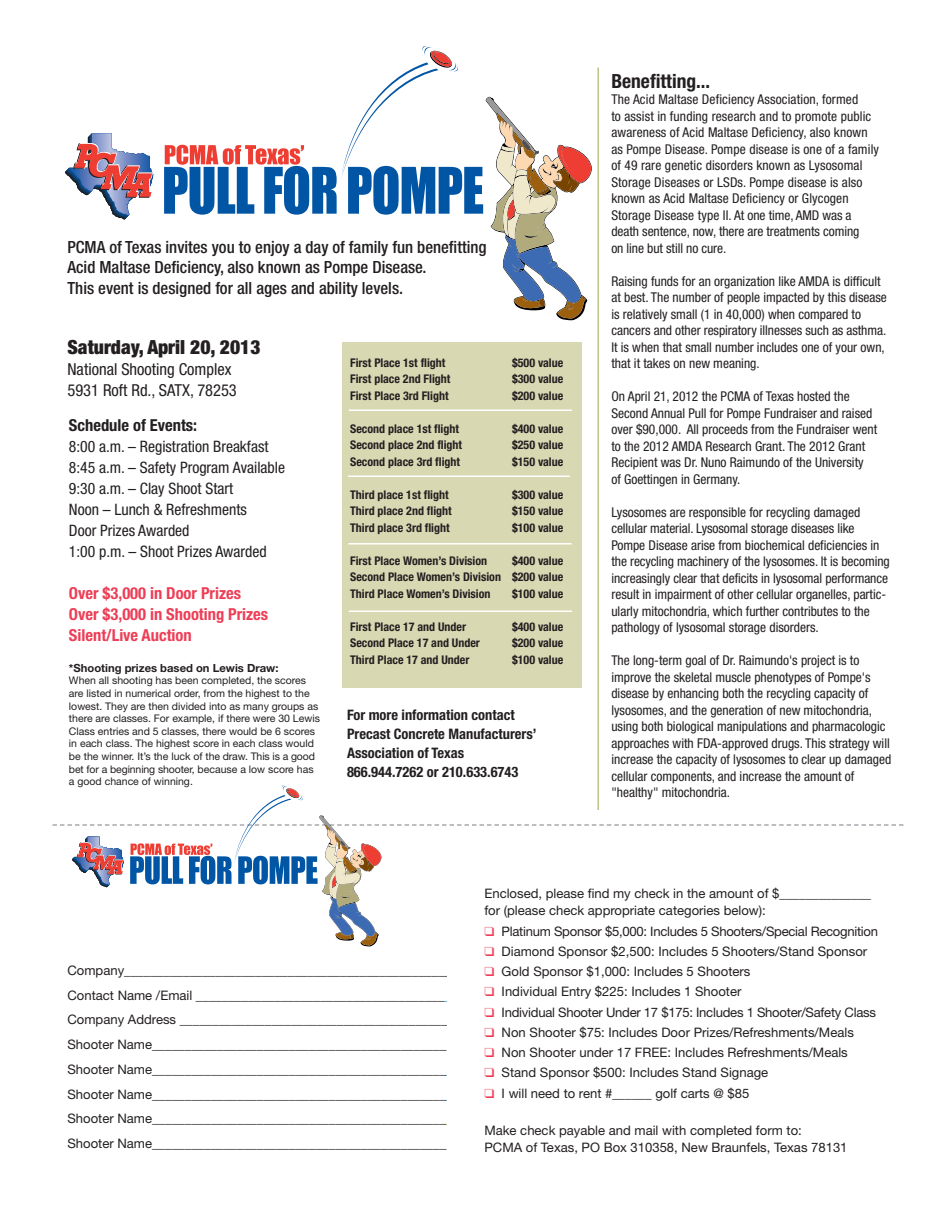
<style>
.page{position:relative;width:945px;height:1215px;background:#fff}
.page>*{position:absolute;margin:0;border:0;box-sizing:border-box;transform-origin:0 0}
.t1{font:900 condensed 19.5px "Helvetica Neue";color:#231f20}
.t2{font:700 condensed 19.5px "Helvetica Neue";color:#231f20}
.t3{font:500 condensed 16.8px/20.1px "Helvetica Neue";color:#231f20}
.t4{font:700 condensed 16.5px/21px "Helvetica Neue";color:#ee3d56}
.t5{font:condensed 16.5px/21px "Helvetica Neue";color:#231f20}
.t6{font:700 condensed 16.5px "Helvetica Neue";color:#231f20}
.t7{font:condensed 15.75px/21px "Helvetica Neue";color:#231f20}
.t8{font:700 condensed 14.4px/19px "Helvetica Neue";color:#231f20}
.t9{font:condensed 13.5px/16.5px "Helvetica Neue";color:#231f20}
.t10{font:13.05px/24.8px "Helvetica Neue";color:#231f20}
.t11{font:13.05px "Helvetica Neue";letter-spacing:-.02em;color:#231f20}
.t12{font:700 condensed 12px/16.5px "Helvetica Neue";color:#231f20;text-align:justify}
.t13{font:700 11.25px "Helvetica Neue";color:#231f20}
.t14{font:10.5px/12.6px "Helvetica Neue";color:#231f20}
.s1{color:#0196d7}
.s2{color:#7fbfc6}
.s3{color:#b1b10f}
.s4{color:#ee3d56}
</style>
<div class="page">
<div style="left:342px;top:342px;width:239px;height:346px;background:#d8d8b3"></div>
<hr style="left:349px;top:410px;width:223px;height:1px;background:#fff">
<hr style="left:348px;top:476px;width:222px;height:1px;background:#fff">
<hr style="left:348px;top:543px;width:224px;height:2px;background:#fff">
<hr style="left:349px;top:611px;width:223px;height:1px;background:#fff">
<hr style="left:597px;top:68px;width:2px;height:742px;background:#c0c28a">
<svg style="left:164px;top:46px;width:428px;height:274px"></svg>
<svg style="left:65px;top:133px;width:88px;height:87px"></svg>
<svg style="left:52px;top:785px;width:851px;height:161px"></svg>
<p class="t3" style="left:68px;top:239px;width:421px">PCMA of Texas invites you to enjoy a day of family fun benefitting<br>Acid Maltase Deficiency, also known as Pompe Disease.<br>This event is designed for all ages and ability levels.</p>
<h1 class="t1" style="left:68px;top:340px;width:194px">Saturday, April 20, 2013</h1>
<p class="t5" style="left:67px;top:360px;width:171px">National Shooting Complex<br>5931 Roft Rd., SATX, 78253</p>
<p class="t6" style="left:69px;top:412px;width:130px">Schedule of Events:</p>
<p class="t7" style="left:69px;top:438px;width:218px">8:00 a.m. – Registration Breakfast<br>8:45 a.m. – Safety Program Available<br>9:30 a.m. – Clay Shoot Start<br>Noon – Lunch &amp; Refreshments<br>Door Prizes Awarded<br>1:00 p.m. – Shoot Prizes Awarded</p>
<p class="t4" style="left:69px;top:582px;width:201px">Over $3,000 in Door Prizes<br>Over $3,000 in Shooting Prizes<br>Silent/Live Auction</p>
<p class="t13" style="left:69px;top:664px;width:211px">*Shooting prizes based on Lewis Draw:</p>
<p class="t14" style="left:69px;top:675px;width:252px">When all shooting has been completed, the scores are listed in numerical order, from the highest to the lowest. They are then divided into as many groups as there are classes. For example, if there were 30 Lewis Class entries and 5 classes, there would be 6 scores in each class. The highest score in each class would be the winner. It’s the luck of the draw. This is a good bet for a beginning shooter, because a low score has a good chance of winning.</p>
<p class="t12" style="left:350px;top:355px;width:97px">First Place 1st flight</p>
<p class="t12" style="left:512px;top:355px;width:53px">$500 value</p>
<p class="t12" style="left:350px;top:372px;width:102px">First place 2nd Flight</p>
<p class="t12" style="left:512px;top:372px;width:53px">$300 value</p>
<p class="t12" style="left:350px;top:388px;width:100px">First Place 3rd Flight</p>
<p class="t12" style="left:512px;top:388px;width:53px">$200 value</p>
<p class="t12" style="left:350px;top:421px;width:110px">Second place 1st flight</p>
<p class="t12" style="left:512px;top:421px;width:53px">$400 value</p>
<p class="t12" style="left:350px;top:438px;width:114px">Second place 2nd flight</p>
<p class="t12" style="left:512px;top:438px;width:53px">$250 value</p>
<p class="t12" style="left:350px;top:454px;width:112px">Second place 3rd flight</p>
<p class="t12" style="left:512px;top:454px;width:53px">$150 value</p>
<p class="t12" style="left:350px;top:487px;width:100px">Third place 1st flight</p>
<p class="t12" style="left:512px;top:487px;width:53px">$300 value</p>
<p class="t12" style="left:350px;top:504px;width:103px">Third place 2nd flight</p>
<p class="t12" style="left:512px;top:504px;width:53px">$150 value</p>
<p class="t12" style="left:350px;top:520px;width:101px">Third place 3rd flight</p>
<p class="t12" style="left:512px;top:520px;width:53px">$100 value</p>
<p class="t12" style="left:350px;top:553px;width:139px">First Place Women’s Division</p>
<p class="t12" style="left:350px;top:553px;width:215px;text-indent:162px">$400 value Second Place Women’s Division $200 value Third Place Women’s Division</p>
<p class="t12" style="left:512px;top:586px;width:53px">$100 value</p>
<p class="t12" style="left:350px;top:619px;width:118px">First Place 17 and Under</p>
<p class="t12" style="left:512px;top:619px;width:53px">$400 value</p>
<p class="t12" style="left:350px;top:636px;width:131px">Second Place 17 and Under</p>
<p class="t12" style="left:512px;top:636px;width:53px">$200 value</p>
<p class="t12" style="left:350px;top:652px;width:121px">Third Place 17 and Under</p>
<p class="t12" style="left:512px;top:652px;width:53px">$100 value</p>
<p class="t8" style="left:347px;top:704px;width:191px">For more information contact<br>Precast Concrete Manufacturers’<br>Association of Texas<br>866.944.7262 or 210.633.6743</p>
<h1 class="t2" style="left:611px;top:65px;width:100px">Benefitting...</h1>
<p class="t9" style="left:611px;top:92px;width:269px">The Acid Maltase Deficiency Association, formed<br>to assist in funding research and to promote public awareness of Acid Maltase Deficiency, also known as Pompe Disease. Pompe disease is one of a family of 49 rare genetic disorders known as Lysosomal Storage Diseases or LSDs. Pompe disease is also known as Acid Maltase Deficiency or Glycogen Storage Disease type II. At one time, AMD was a death sentence, now, there are treatments coming<br>on line but still no cure.</p>
<p class="t9" style="left:611px;top:274px;width:277px">Raising funds for an organization like AMDA is difficult at best. The number of people impacted by this disease is relatively small (1 in 40,000) when compared to cancers and other respiratory illnesses such as asthma.<br>It is when that small number includes one of your own, that it takes on new meaning.</p>
<p class="t9" style="left:611px;top:389px;width:267px">On April 21, 2012 the PCMA of Texas hosted the Second Annual Pull for Pompe Fundraiser and raised over $90,000. All proceeds from the Fundraiser went to the 2012 AMDA Research Grant. The 2012 Grant Recipient was Dr. Nuno Raimundo of the University<br>of Goettingen in Germany.</p>
<p class="t9" style="left:611px;top:505px;width:280px">Lysosomes are responsible for recycling damaged cellular material. Lysosomal storage diseases like Pompe Disease arise from biochemical deficiencies in the recycling machinery of the lysosomes. It is becoming increasingly clear that deficits in lysosomal performance result in impairment of other cellular organelles, partic&shy;ularly mitochondria, which further contributes to the pathology of lysosomal storage disorders.</p>
<p class="t9" style="left:611px;top:653px;width:282px">The long-term goal of Dr. Raimundo's project is to improve the skeletal muscle phenotypes of Pompe's disease by enhancing both the recycling capacity of lysosomes, and the generation of new mitochondria, using both biological manipulations and pharmacologic approaches with FDA-approved drugs. This strategy will increase the capacity of lysosomes to clear up damaged cellular components, and increase the amount of "healthy" mitochondria.</p>
<p class="t10" style="left:67px;top:959px;width:392px">Company__________________________________________________<span class="s1">_ </span>Contact Name /Email ______________________________________<span class="s1">_ </span>Company Address _________________________________________ Shooter Name_____________________________________________<span class="s2">_ </span>Shooter Name_____________________________________________<span class="s1">_ </span>Shooter Name_____________________________________________<span class="s1">_ </span>Shooter Name_____________________________________________<span class="s3">_ </span>Shooter Name_____________________________________________</p>
<p class="t10" style="left:484px;top:886px;width:388px;line-height:17px">Enclosed, please find my check in the amount of $______________ for (please check appropriate categories below):</p>
<p class="t11" style="left:484px;top:922px;width:395px"><span class="s4">❑</span> Platinum Sponsor $5,000: Includes 5 Shooters/Special Recognition</p>
<p class="t10" style="left:484px;top:940px;width:384px"><span class="s4">❑</span> Diamond Sponsor $2,500: Includes 5 Shooters/Stand Sponsor</p>
<p class="t10" style="left:484px;top:960px;width:267px"><span class="s4">❑</span> Gold Sponsor $1,000: Includes 5 Shooters</p>
<p class="t10" style="left:484px;top:980px;width:259px"><span class="s4">❑</span> Individual Entry $225: Includes 1 Shooter</p>
<p class="t11" style="left:484px;top:1003px;width:393px"><span class="s4">❑</span> Individual Shooter Under 17 $175: Includes 1 Shooter/Safety Class</p>
<p class="t10" style="left:484px;top:1021px;width:371px"><span class="s4">❑</span> Non Shooter $75: Includes Door Prizes/Refreshments/Meals</p>
<p class="t10" style="left:484px;top:1041px;width:365px"><span class="s4">❑</span> Non Shooter under 17 FREE: Includes Refreshments/Meals</p>
<p class="t10" style="left:484px;top:1061px;width:285px"><span class="s4">❑</span> Stand Sponsor $500: Includes Stand Signage</p>
<p class="t10" style="left:484px;top:1081px;width:267px"><span class="s4">❑</span> I will need to rent #______ golf carts @ $85</p>
<p class="t10" style="left:484px;top:1122px;width:365px;line-height:17px">Make check payable and mail with completed form to:<br>PCMA of Texas, PO Box 310358, New Braunfels, Texas 78131</p>
</div>
